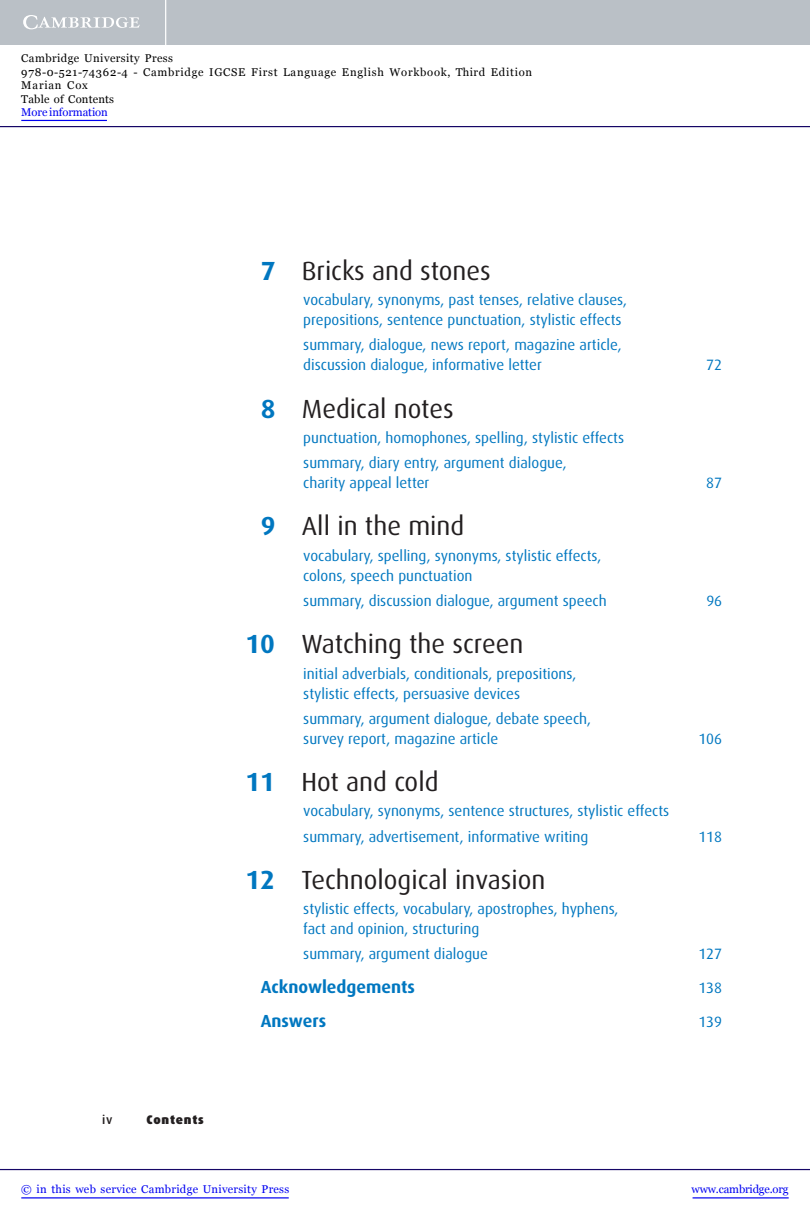
<style>
.page{position:relative;width:810px;height:1215px;background:#fff}
.page>*{position:absolute;margin:0;border:0;box-sizing:border-box;transform-origin:0 0}
.t1{font:26.25px "Dax";color:#231f20}
.t2{font:700 17.5px "Dax";color:#0077c0}
.t3{font:15px/20px "Dax";color:#0077c0}
.t4{font:900 12.5px "Dax";letter-spacing:.06em;color:#231f20}
.t5{font:500 12.5px "Dax";color:#231f20}
.t6{font:11.25px/13.5px "Georgia";letter-spacing:.065em;color:#000}
.t7{font:11.25px "Georgia";letter-spacing:.025em;color:#0000f1}
.t8{font:11.25px "Georgia";letter-spacing:-.015em;color:#0000f1}
.t9{font:11.25px "Georgia";letter-spacing:-.01em;color:#0000f1}
.s1{font-weight:700;color:#0077c0}
</style>
<div class="page">
<div style="left:0;top:0;width:810px;height:45px;background:#bac0c6"></div>
<svg style="left:23px;top:15px;width:117px;height:14px"></svg>
<hr style="left:165px;top:0;width:1px;height:45px;background:#fff">
<hr style="left:0;top:1169px;width:810px;height:1px;background:#150666">
<hr style="left:693px;top:1197px;width:96px;height:1px;background:#0000f1">
<hr style="left:0;top:126px;width:810px;height:1px;background:#150666">
<hr style="left:21px;top:1197px;width:268px;height:1px;background:#0000f1">
<hr style="left:21px;top:120px;width:86px;height:1px;background:#0000f1">
<p class="t6" style="left:21px;top:52px;width:512px">Cambridge University Press<br>978-0-521-74362-4 - Cambridge IGCSE First Language English Workbook, Third Edition Marian Cox<br>Table of Contents</p>
<p class="t9" style="left:21px;top:106px;width:88px">More information</p>
<h1 class="t1" style="left:261px;top:259px;width:232px"><span class="s1">7</span> Bricks and stones</h1>
<p class="t3" style="left:303px;top:291px;width:325px">vocabulary, synonyms, past tenses, relative clauses, prepositions, sentence punctuation, stylistic effects</p>
<p class="t3" style="left:303px;top:336px;width:320px">summary, dialogue, news report, magazine article, discussion dialogue, informative letter</p>
<p class="t3" style="left:706px;top:356px;width:17px">72</p>
<h1 class="t1" style="left:261px;top:397px;width:194px"><span class="s1">8</span> Medical notes</h1>
<p class="t3" style="left:303px;top:426px;width:322px;line-height:25.4px">punctuation, homophones, spelling, stylistic effects summary, diary entry, argument dialogue,</p>
<p class="t3" style="left:303px;top:474px;width:128px">charity appeal letter</p>
<p class="t3" style="left:706px;top:474px;width:17px">87</p>
<h1 class="t1" style="left:261px;top:515px;width:205px"><span class="s1">9</span> All in the mind</h1>
<p class="t3" style="left:303px;top:547px;width:300px">vocabulary, spelling, synonyms, stylistic effects, colons, speech punctuation</p>
<p class="t3" style="left:303px;top:592px;width:305px">summary, discussion dialogue, argument speech</p>
<p class="t3" style="left:706px;top:592px;width:17px">96</p>
<h1 class="t1" style="left:246px;top:633px;width:279px"><span class="s1">10</span> Watching the screen</h1>
<p class="t3" style="left:303px;top:664px;width:275px">initial adverbials, conditionals, prepositions, stylistic effects, persuasive devices</p>
<p class="t3" style="left:303px;top:710px;width:289px">summary, argument dialogue, debate speech, survey report, magazine article</p>
<p class="t3" style="left:698px;top:730px;width:25px">106</p>
<h1 class="t1" style="left:246px;top:770px;width:195px"><span class="s1">11</span> Hot and cold</h1>
<p class="t3" style="left:303px;top:799px;width:368px;line-height:25.4px">vocabulary, synonyms, sentence structures, stylistic effects summary, advertisement, informative writing</p>
<p class="t3" style="left:698px;top:827px;width:25px">118</p>
<p class="t5" style="left:102px;top:1112px;width:12px">iv</p>
<p class="t4" style="left:146px;top:1112px;width:59px">Contents</p>
<h1 class="t1" style="left:246px;top:868px;width:301px"><span class="s1">12</span> Technological invasion</h1>
<p class="t3" style="left:303px;top:900px;width:317px">stylistic effects, vocabulary, apostrophes, hyphens, fact and opinion, structuring</p>
<p class="t3" style="left:303px;top:945px;width:186px">summary, argument dialogue</p>
<p class="t3" style="left:698px;top:945px;width:25px">127</p>
<p class="t2" style="left:261px;top:979px;width:156px">Acknowledgements</p>
<p class="t3" style="left:698px;top:979px;width:25px">138</p>
<p class="t2" style="left:261px;top:1013px;width:67px">Answers</p>
<p class="t3" style="left:698px;top:1013px;width:25px">139</p>
<p class="t7" style="left:21px;top:1182px;width:269px">© in this web service Cambridge University Press</p>
<p class="t8" style="left:692px;top:1182px;width:99px">www.cambridge.org</p>
</div>
